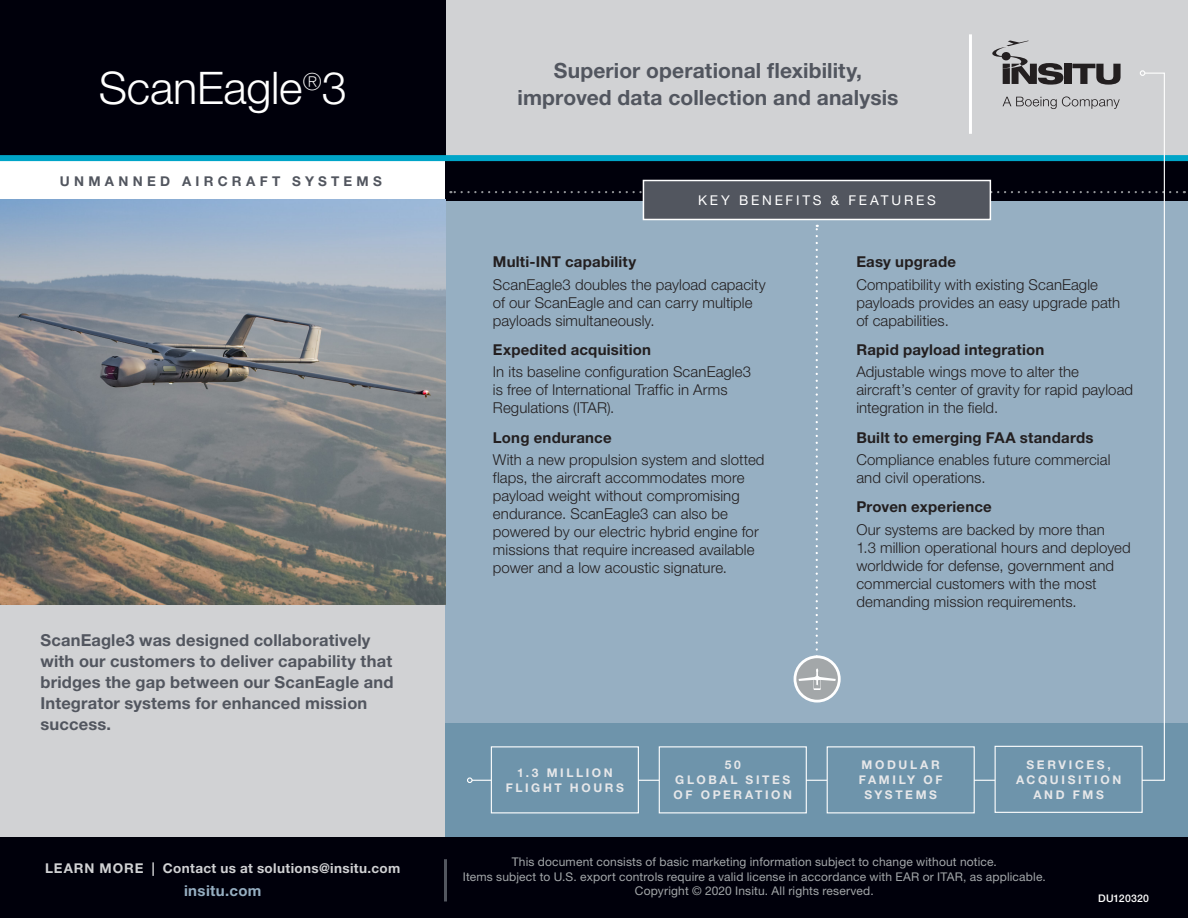
<style>
.page{position:relative;width:1188px;height:918px;background:#fff}
.page>*{position:absolute;margin:0;border:0;box-sizing:border-box;transform-origin:0 0}
.LgCard_Title{font:300 45px "Helvetica Neue LT Std";letter-spacing:-.005em;color:#fff}
.LgCard_TopBar_Headli{font:700 21px/27px "Helvetica Neue LT Std";letter-spacing:.005em;color:#52565f;text-align:center}
.LgCard_IntroPara{font:700 16.5px/21px "Helvetica Neue LT Std";letter-spacing:.01em;color:#52565f}
.LgCard_BeneFeatures{font:300 15px/18px "Helvetica Neue LT Std";letter-spacing:.005em;color:#231f20}
.LgCard_BeneFeatures-2{font:700 15px "Helvetica Neue LT Std";letter-spacing:.015em;color:#231f20}
.t1{font:700 15px "Helvetica Neue LT Std";letter-spacing:.025em;color:#96afc2}
.t2{font:700 13.5px "Helvetica Neue LT Std";letter-spacing:.03em;color:#d1d2d4}
.t3{font:700 13.5px "Helvetica Neue LT Std";letter-spacing:.315em;color:#52565f}
.t4{font:13.5px "Helvetica Neue LT Std";letter-spacing:.21em;color:#fff}
.t5{font:12px/14.2px "Helvetica Neue LT Std";letter-spacing:.015em;color:#a3a7a9;text-align:center}
.t6{font:700 12px/15px "Helvetica Neue LT Std";letter-spacing:.22em;color:#e6e7e9;text-align:center}
.Footer_Control_Numbe{font:500 10.5px "Helvetica Neue LT Std";letter-spacing:.025em;color:#fff}
</style>
<div class="page">
<div style="left:0;top:605px;width:446px;height:245px;background:#d1d2d4"></div>
<div style="left:446px;top:0;width:742px;height:155px;background:#d1d2d4"></div>
<div style="left:0;top:837px;width:1188px;height:81px;background:#00000b"></div>
<div style="left:446px;top:200px;width:742px;height:524px;background:#96afc2"></div>
<div style="left:0;top:0;width:446px;height:155px;background:#00000b"></div>
<div style="left:446px;top:161px;width:742px;height:39px;background:#00000b"></div>
<div style="left:1064px;top:64px;width:7px;height:20px;background:#231f20"></div>
<svg style="left:1072px;top:64px;width:49px;height:8px"></svg>
<svg style="left:992px;top:40px;width:71px;height:32px"></svg>
<hr style="left:969px;top:34px;width:3px;height:100px;background:#fff">
<div style="left:0;top:155px;width:1188px;height:6px;background:#00a5c8"></div>
<div style="left:446px;top:724px;width:742px;height:113px;background:#6e94ab"></div>
<svg style="left:450px;top:191px;width:727px;height:2px"></svg>
<hr style="left:444px;top:859px;width:3px;height:43px;background:#52565f">
<svg style="left:471px;top:72px;width:694px;height:709px"></svg>
<svg style="left:1140px;top:70px;width:5px;height:6px"></svg>
<svg style="left:467px;top:777px;width:6px;height:6px"></svg>
<div style="left:491px;top:747px;width:147px;height:66px;background:#6e94ab"></div>
<div style="left:491px;top:746px;width:148px;height:67px;border:1px solid #fff"></div>
<div style="left:995px;top:746px;width:147px;height:66px;background:#6e94ab"></div>
<div style="left:995px;top:746px;width:148px;height:67px;border:1px solid #fff"></div>
<div style="left:659px;top:747px;width:147px;height:66px;background:#6e94ab"></div>
<div style="left:659px;top:746px;width:148px;height:67px;border:1px solid #fff"></div>
<div style="left:827px;top:747px;width:147px;height:66px;background:#6e94ab"></div>
<div style="left:827px;top:746px;width:148px;height:67px;border:1px solid #fff"></div>
<img style="left:0;top:200px;width:446px;height:405px">
<svg style="left:795px;top:657px;width:44px;height:44px"></svg>
<div style="left:794px;top:655px;width:47px;height:48px;border:3px solid #fff;border-radius:50%"></div>
<svg style="left:799px;top:225px;width:37px;height:466px"></svg>
<p class="LgCard_Title" style="left:99px;top:60px;width:250px">ScanEagle<sup>®</sup>3</p>
<p class="t3" style="left:60px;top:172px;width:323px">UNMANNED AIRCRAFT SYSTEMS</p>
<p class="LgCard_IntroPara" style="left:40px;top:629px;width:355px">ScanEagle3 was designed collaboratively with our customers to deliver capability that bridges the gap between our ScanEagle and Integrator systems for enhanced mission success.</p>
<p class="t2" style="left:45px;top:859px;width:357px">LEARN MORE | Contact us at solutions@insitu.com</p>
<p class="t1" style="left:184px;top:881px;width:79px">insitu.com</p>
<p class="LgCard_TopBar_Headli" style="left:518px;top:57px;width:383px">Superior operational flexibility, improved data collection and analysis</p>
<p class="t4" style="left:698px;top:192px;width:239px">KEY BENEFITS &amp; FEATURES</p>
<p class="LgCard_BeneFeatures-2" style="left:493px;top:253px;width:145px">Multi-INT capability</p>
<p class="LgCard_BeneFeatures" style="left:493px;top:275px;width:275px">ScanEagle3 doubles the payload capacity of our ScanEagle and can carry multiple payloads simultaneously.</p>
<p class="LgCard_BeneFeatures-2" style="left:493px;top:340px;width:160px">Expedited acquisition</p>
<p class="LgCard_BeneFeatures" style="left:493px;top:363px;width:260px">In its baseline configuration ScanEagle3 is free of International Traffic in Arms<br>Regulations (ITAR).</p>
<p class="LgCard_BeneFeatures-2" style="left:493px;top:428px;width:120px">Long endurance</p>
<p class="LgCard_BeneFeatures" style="left:493px;top:451px;width:273px">With a new propulsion system and slotted flaps, the aircraft accommodates more payload weight without compromising endurance. ScanEagle3 can also be powered by our electric hybrid engine for missions that require increased available power and a low acoustic signature.</p>
<p class="LgCard_BeneFeatures-2" style="left:856px;top:253px;width:101px">Easy upgrade</p>
<p class="LgCard_BeneFeatures" style="left:856px;top:275px;width:265px">Compatibility with existing ScanEagle payloads provides an easy upgrade path of capabilities.</p>
<p class="LgCard_BeneFeatures-2" style="left:856px;top:340px;width:189px">Rapid payload integration</p>
<p class="LgCard_BeneFeatures" style="left:856px;top:363px;width:278px">Adjustable wings move to alter the aircraft’s center of gravity for rapid payload integration in the field.</p>
<p class="LgCard_BeneFeatures-2" style="left:856px;top:428px;width:239px">Built to emerging FAA standards</p>
<p class="LgCard_BeneFeatures" style="left:856px;top:451px;width:256px">Compliance enables future commercial and civil operations.</p>
<p class="LgCard_BeneFeatures-2" style="left:856px;top:498px;width:137px">Proven experience</p>
<p class="LgCard_BeneFeatures" style="left:856px;top:520px;width:276px">Our systems are backed by more than<br>1.3 million operational hours and deployed worldwide for defense, government and commercial customers with the most demanding mission requirements.</p>
<p class="t6" style="left:506px;top:765px;width:120px">1.3 MILLION<br>FLIGHT HOURS</p>
<p class="t6" style="left:1016px;top:757px;width:107px">SERVICES,<br>ACQUISITION<br>AND FMS</p>
<p class="t6" style="left:673px;top:757px;width:120px">50<br>GLOBAL SITES<br>OF OPERATION</p>
<p class="t6" style="left:859px;top:757px;width:85px">MODULAR<br>FAMILY OF<br>SYSTEMS</p>
<p class="t5" style="left:463px;top:855px;width:584px">This document consists of basic marketing information subject to change without notice.<br>Items subject to U.S. export controls require a valid license in accordance with EAR or ITAR, as applicable.<br>Copyright © 2020 Insitu. All rights reserved.</p>
<p class="Footer_Control_Numbe" style="left:1098px;top:892px;width:52px">DU120320</p>
</div>
